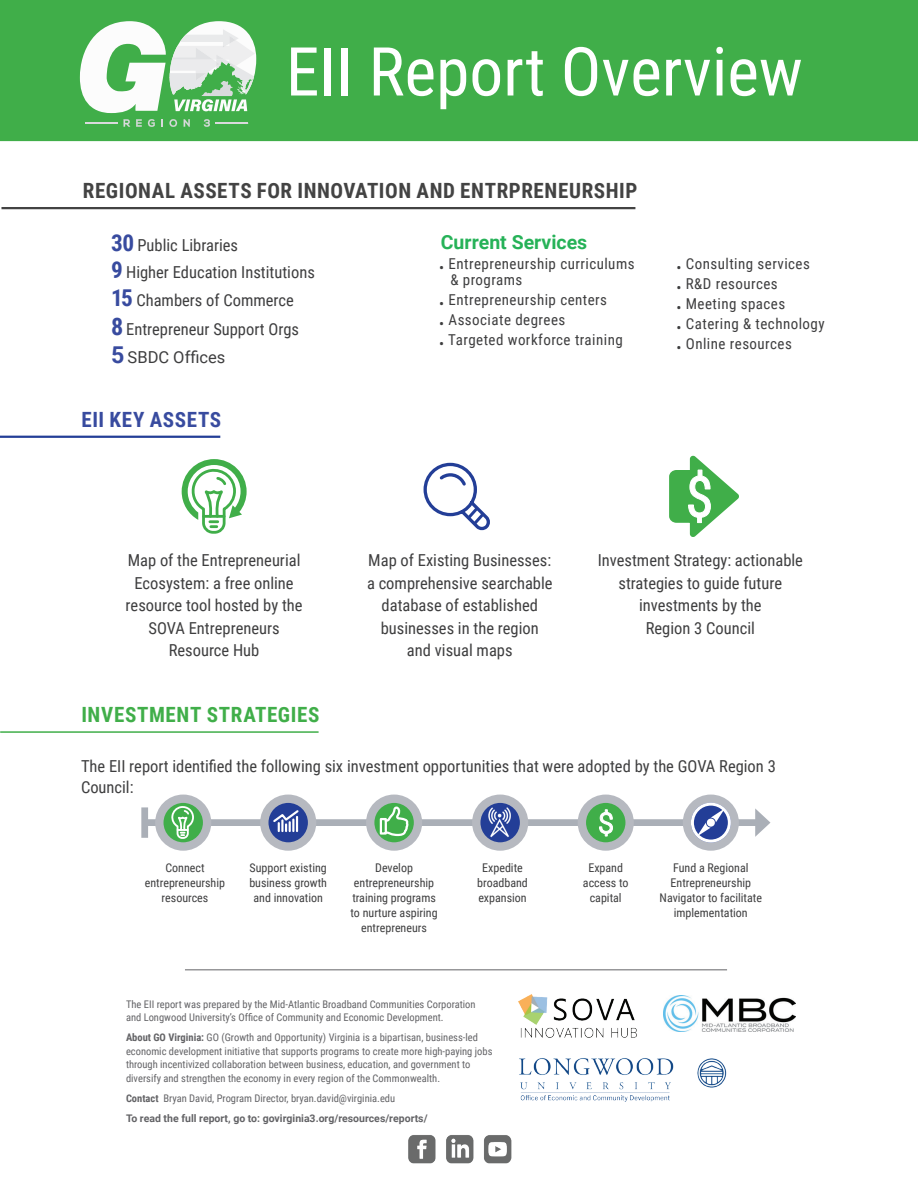
<style>
.page{position:relative;width:918px;height:1188px;background:#fff}
.page>*{position:absolute;margin:0;border:0;box-sizing:border-box;transform-origin:0 0}
.t1{font:67.5px "Roboto Condensed";color:#fff}
.t2{font:700 21px "Roboto Condensed";letter-spacing:.025em;color:#434343}
.t3{font:700 21px "Roboto Condensed";letter-spacing:.03em;color:#40ae49}
.t4{font:700 21px "Roboto Condensed";letter-spacing:.03em;color:#384b9f}
.t5{font:700 19.5px "Roboto";color:#26b258}
.t6{font:16.5px/22.5px "Roboto Condensed";color:#3e3e3f;text-align:center}
.t7{font:16.5px "Roboto";color:#3e3e3f}
.t8{font:15px/16.5px "Roboto Condensed";letter-spacing:.03em;color:#3e3e3f}
.t9{font:12px/15px "Roboto Condensed";color:#3e3e3f;text-align:center}
.t10{font:10.5px/13.5px "Roboto Condensed";color:#636366}
.t11{font:700 10.5px "Roboto";color:#636366}
.s1{font-weight:700;font-size:23.25px;color:#384b9f}
.s2{font-weight:700;font-size:24.15px;color:#384b9f}
.s3{font-weight:700}
</style>
<div class="page">
<div style="left:1px;top:1px;width:916px;height:139px;background:#40ae49"></div>
<div style="left:0;top:0;width:918px;height:141px;border:2px solid #40ae49"></div>
<img style="left:518px;top:994px;width:119px;height:44px">
<img style="left:519px;top:1058px;width:208px;height:44px">
<img style="left:408px;top:1135px;width:103px;height:28px">
<hr style="left:0;top:731px;width:319px;height:2px;background:#40ae49">
<div style="left:145px;top:819px;width:616px;height:7px;background:#aaafb7"></div>
<div style="left:141px;top:807px;width:7px;height:31px;background:#aaafb7"></div>
<svg style="left:755px;top:808px;width:15px;height:29px"></svg>
<svg style="left:264px;top:799px;width:48px;height:48px"></svg>
<div style="left:260px;top:795px;width:56px;height:56px;border:8px solid #b6b9c0;border-radius:50%"></div>
<svg style="left:159px;top:799px;width:48px;height:48px"></svg>
<div style="left:155px;top:795px;width:56px;height:56px;border:8px solid #b6b9c0;border-radius:50%"></div>
<svg style="left:370px;top:799px;width:48px;height:48px"></svg>
<div style="left:366px;top:795px;width:56px;height:56px;border:8px solid #b6b9c0;border-radius:50%"></div>
<div style="left:683px;top:795px;width:56px;height:56px;border:8px solid #b6b9c0;border-radius:50%"></div>
<div style="left:472px;top:795px;width:56px;height:56px;border:8px solid #b6b9c0;border-radius:50%"></div>
<svg style="left:582px;top:799px;width:48px;height:48px"></svg>
<div style="left:578px;top:795px;width:56px;height:56px;border:8px solid #b6b9c0;border-radius:50%"></div>
<svg style="left:170px;top:806px;width:25px;height:34px"></svg>
<img style="left:479px;top:801px;width:41px;height:41px">
<svg style="left:599px;top:809px;width:14px;height:28px"></svg>
<hr style="left:1px;top:207px;width:634px;height:2px;background:#434343">
<svg style="left:271px;top:808px;width:30px;height:23px"></svg>
<svg style="left:689px;top:801px;width:44px;height:44px;background:#8390ba"></svg>
<div style="left:691px;top:803px;width:40px;height:40px;border:3px solid #fff;border-radius:50%"></div>
<svg style="left:383px;top:806px;width:26px;height:32px"></svg>
<div style="left:380px;top:818px;width:7px;height:17px;border:2px solid #fff"></div>
<svg style="left:669px;top:455px;width:70px;height:82px"></svg>
<hr style="left:0;top:436px;width:220px;height:2px;background:#233e97">
<svg style="left:182px;top:459px;width:65px;height:75px"></svg>
<svg style="left:423px;top:462px;width:67px;height:69px"></svg>
<hr style="left:185px;top:969px;width:542px;height:1px;background:#636366">
<svg style="left:124px;top:119px;width:6px;height:8px"></svg>
<svg style="left:136px;top:119px;width:6px;height:8px"></svg>
<svg style="left:148px;top:119px;width:7px;height:8px"></svg>
<svg style="left:161px;top:119px;width:2px;height:8px"></svg>
<svg style="left:169px;top:119px;width:8px;height:8px"></svg>
<svg style="left:184px;top:119px;width:6px;height:8px"></svg>
<svg style="left:204px;top:119px;width:6px;height:8px"></svg>
<svg style="left:80px;top:21px;width:176px;height:92px"></svg>
<hr style="left:85px;top:123px;width:33px;height:1px;background:#d9dadc">
<hr style="left:216px;top:123px;width:32px;height:1px;background:#d9dadc">
<img style="left:664px;top:995px;width:131px;height:36px">
<h1 class="t1" style="left:286px;top:24px;width:518px">EII Report Overview</h1>
<h2 class="t2" style="left:83px;top:176px;width:556px">REGIONAL ASSETS FOR INNOVATION AND ENTRPRENEURSHIP</h2>
<h3 class="t5" style="left:441px;top:228px;width:148px">Current Services</h3>
<h3 class="t8" style="left:450px;top:255px;width:186px;text-indent:-11px">• Entrepreneurship curriculums &amp; programs</h3>
<h3 class="t8" style="left:439px;top:291px;width:169px">• Entrepreneurship centers</h3>
<h3 class="t8" style="left:439px;top:311px;width:128px">• Associate degrees</h3>
<h3 class="t8" style="left:439px;top:331px;width:185px">• Targeted workforce training</h3>
<h3 class="t6" style="left:111px;top:231px;width:205px;line-height:27.9px;text-align:left"><span class="s1">30</span> Public Libraries<br><span class="s1">9</span> Higher Education Institutions<br><span class="s1">15</span> Chambers of Commerce<br><span class="s2">8</span> Entrepreneur Support Orgs</h3>
<h3 class="t7" style="left:111px;top:345px;width:116px"><span class="s1">5</span> SBDC Offices</h3>
<h2 class="t4" style="left:81px;top:405px;width:141px">EII KEY ASSETS</h2>
<h3 class="t8" style="left:676px;top:255px;width:135px">• Consulting services</h3>
<h3 class="t8" style="left:676px;top:275px;width:103px">• R&amp;D resources</h3>
<h3 class="t8" style="left:676px;top:295px;width:110px">• Meeting spaces</h3>
<h3 class="t8" style="left:676px;top:315px;width:150px">• Catering &amp; technology</h3>
<h3 class="t8" style="left:676px;top:335px;width:117px">• Online resources</h3>
<h3 class="t6" style="left:126px;top:549px;width:179px">Map of the Entrepreneurial<br>Ecosystem: a free online resource tool hosted by the<br>SOVA Entrepreneurs<br>Resource Hub</h3>
<h3 class="t6" style="left:367px;top:549px;width:187px">Map of Existing Businesses: a comprehensive searchable database of established businesses in the region and visual maps</h3>
<h3 class="t6" style="left:598px;top:549px;width:207px">Investment Strategy: actionable strategies to guide future investments by the<br>Region 3 Council</h3>
<h2 class="t3" style="left:81px;top:700px;width:240px">INVESTMENT STRATEGIES</h2>
<h3 class="t6" style="left:81px;top:755px;width:696px;line-height:21px;text-align:left">The EII report identified the following six investment opportunities that were adopted by the GOVA Region 3<br>Council:</h3>
<p class="t9" style="left:477px;top:860px;width:52px">Expedite broadband expansion</p>
<p class="t9" style="left:145px;top:860px;width:82px">Connect entrepreneurship resources</p>
<p class="t9" style="left:249px;top:860px;width:79px">Support existing business growth and innovation</p>
<p class="t9" style="left:660px;top:860px;width:104px">Fund a Regional<br>Entrepreneurship<br>Navigator to facilitate implementation</p>
<p class="t9" style="left:351px;top:860px;width:89px">Develop entrepreneurship training programs to nurture aspiring entrepreneurs</p>
<p class="t9" style="left:583px;top:860px;width:47px">Expand access to capital</p>
<p class="t10" style="left:126px;top:997px;width:351px">The EII report was prepared by the Mid-Atlantic Broadband Communities Corporation and Longwood University’s Office of Community and Economic Development.</p>
<p class="t10" style="left:126px;top:1031px;width:368px"><span class="s3">About GO Virginia:</span> GO (Growth and Opportunity) Virginia is a bipartisan, business-led economic development initiative that supports programs to create more high-paying jobs through incentivized collaboration between business, education, and government to diversify and strengthen the economy in every region of the Commonwealth.</p>
<p class="t10" style="left:126px;top:1091px;width:271px"><span class="s3">Contact</span> Bryan David, Program Director, bryan.david@virginia.edu</p>
<p class="t11" style="left:126px;top:1111px;width:303px">To read the full report, go to: govirginia3.org/resources/reports/</p>
</div>
